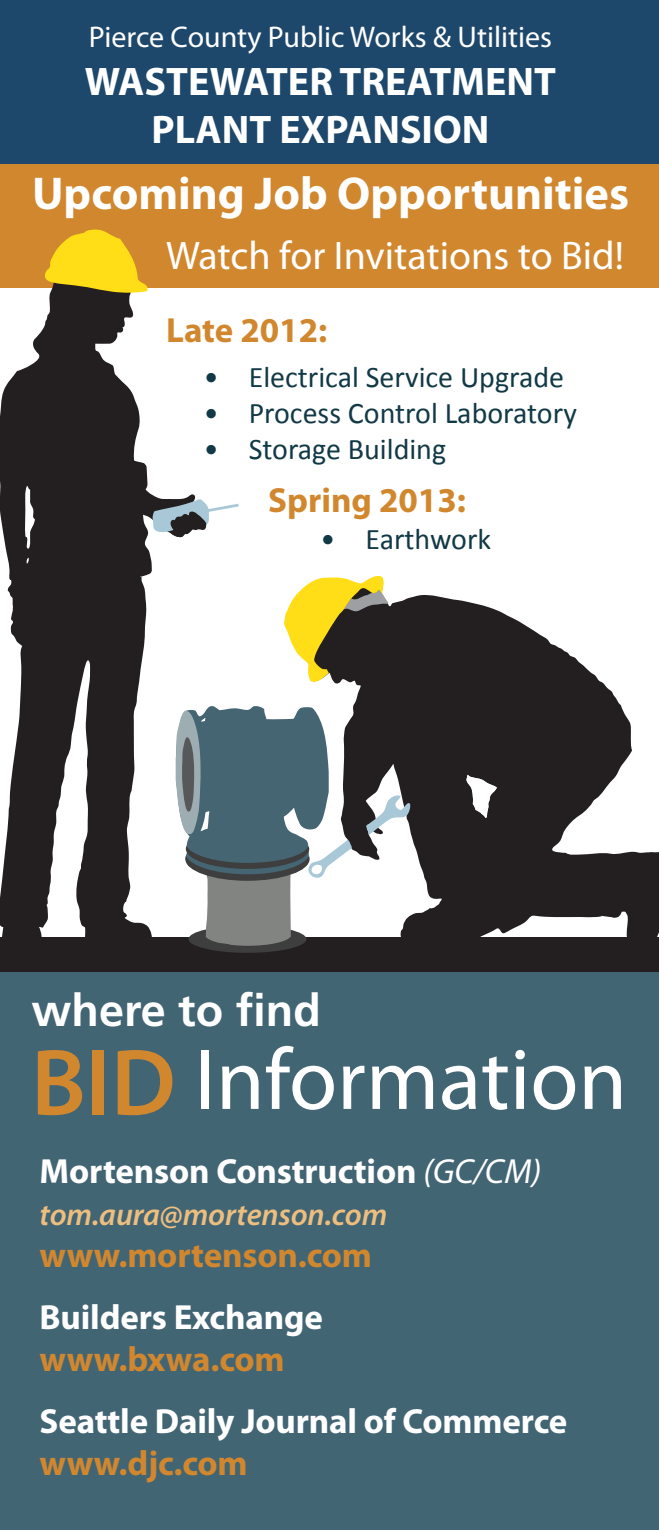
<style>
.page{position:relative;width:659px;height:1530px;background:#fff}
.page>*{position:absolute;margin:0;border:0;box-sizing:border-box;transform-origin:0 0}
.t1{font:600 95px "Myriad Pro";color:#d1872e}
.t2{font:87.5px "Myriad Pro";color:#fff}
.t3{font:700 46.25px "Myriad Pro";color:#fff}
.t4{font:700 45px "Frutiger LT Std";color:#fff}
.t5{font:700 40px "Myriad Pro";color:#fff}
.t6{font:40px "Myriad Pro";color:#fff}
.t7{font:700 35px "Myriad Pro";letter-spacing:-.005em;color:#fff}
.t8{font:700 35px "Myriad Pro";color:#d1872e}
.t9{font:italic 600 31.25px "Myriad Pro";letter-spacing:-.005em;color:#eebe7f}
.t10{font:30px "Calibri";color:#123946}
.t11{font:30px "Myriad Pro";color:#fff}
.s1{font-weight:400;font-style:italic}
</style>
<div class="page">
<div style="left:0;top:164px;width:659px;height:124px;background:#d1872e"></div>
<div style="left:0;top:0;width:659px;height:164px;background:#1d486b"></div>
<svg style="left:0;top:293px;width:152px;height:633px;fill:#231f20"></svg>
<svg style="left:45px;top:230px;width:103px;height:63px"></svg>
<svg style="left:134px;top:482px;width:105px;height:55px"></svg>
<svg style="left:79px;top:900px;width:75px;height:38px"></svg>
<div style="left:0;top:898px;width:44px;height:40px;background:#231f20"></div>
<div style="left:0;top:938px;width:659px;height:35px;background:#231f20"></div>
<div style="left:0;top:973px;width:659px;height:557px;background:#426574"></div>
<div style="left:188px;top:925px;width:118px;height:28px;background:#3e3e3f;border-radius:50%"></div>
<svg style="left:286px;top:594px;width:346px;height:356px;fill:#231f20"></svg>
<svg style="left:466px;top:775px;width:31px;height:43px"></svg>
<svg style="left:284px;top:575px;width:104px;height:108px"></svg>
<svg style="left:366px;top:794px;width:45px;height:41px"></svg>
<svg style="left:175px;top:706px;width:177px;height:243px"></svg>
<svg style="left:605px;top:850px;width:54px;height:100px"></svg>
<p class="t11" style="left:89px;top:18px;width:464px">Pierce County Public Works &amp; Utilities</p>
<p class="t5" style="left:85px;top:55px;width:472px">WASTEWATER TREATMENT</p>
<p class="t5" style="left:152px;top:103px;width:339px">PLANT EXPANSION</p>
<p class="t3" style="left:32px;top:164px;width:598px">Upcoming Job Opportunities</p>
<p class="t6" style="left:166px;top:230px;width:459px">Watch for Invitations to Bid!</p>
<p class="t8" style="left:166px;top:307px;width:163px">Late 2012:</p>
<p class="t10" style="left:204px;top:358px;width:362px">• Electrical Service Upgrade</p>
<p class="t10" style="left:204px;top:394px;width:375px">• Process Control Laboratory</p>
<p class="t10" style="left:204px;top:430px;width:244px">• Storage Building</p>
<p class="t8" style="left:268px;top:478px;width:199px">Spring 2013:</p>
<p class="t10" style="left:320px;top:520px;width:172px">• Earthwork</p>
<p class="t4" style="left:32px;top:984px;width:291px">where to find</p>
<p class="t1" style="left:31px;top:1022px;width:146px">BID</p>
<p class="t2" style="left:194px;top:1026px;width:434px">Information</p>
<p class="t7" style="left:40px;top:1148px;width:503px">Mortenson Construction <span class="s1">(GC/CM)</span></p>
<p class="t9" style="left:40px;top:1195px;width:349px">tom.aura@mortenson.com</p>
<p class="t8" style="left:40px;top:1232px;width:334px">www.mortenson.com</p>
<p class="t7" style="left:40px;top:1294px;width:285px">Builders Exchange</p>
<p class="t8" style="left:40px;top:1336px;width:247px">www.bxwa.com</p>
<p class="t7" style="left:40px;top:1398px;width:529px">Seattle Daily Journal of Commerce</p>
<p class="t8" style="left:40px;top:1440px;width:210px">www.djc.com</p>
</div>
